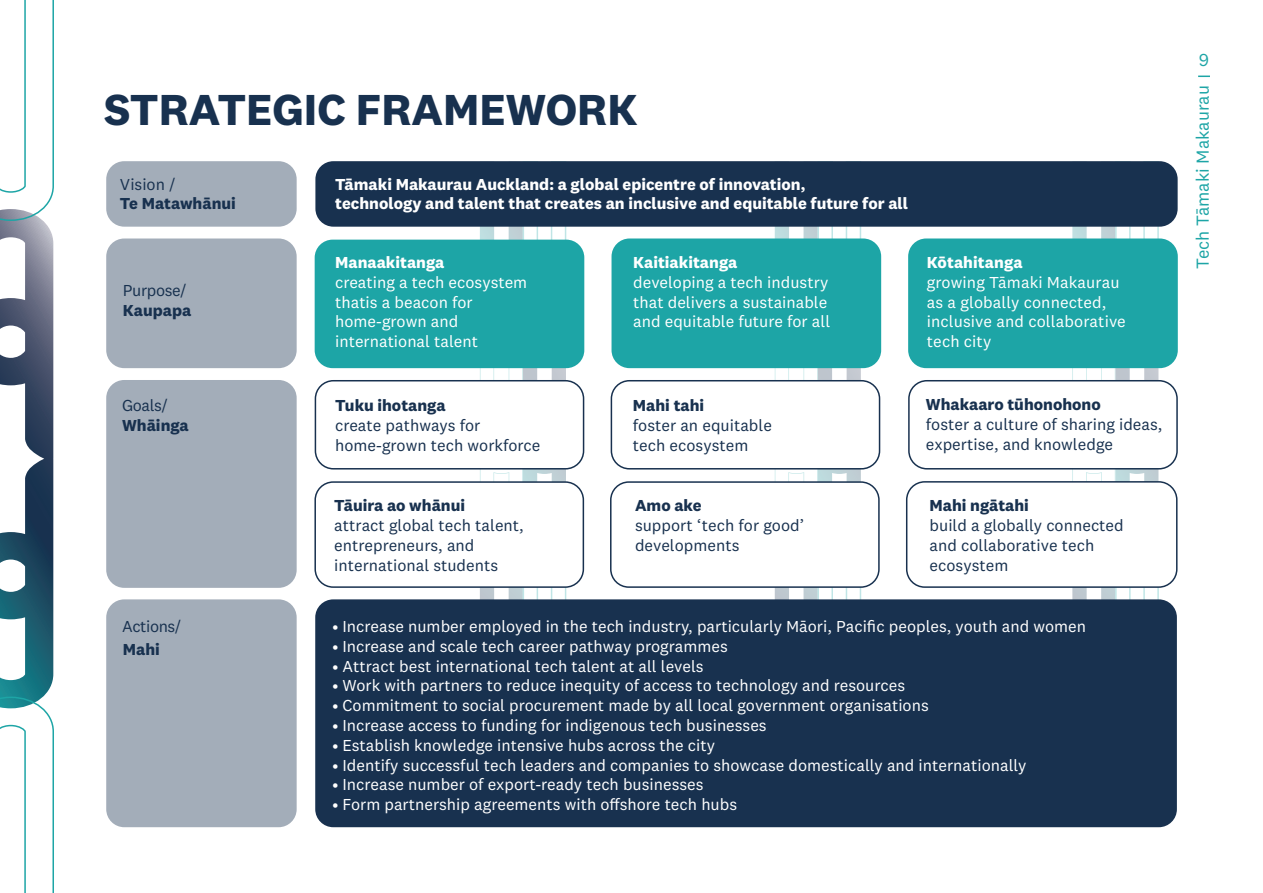
<style>
.page{position:relative;width:1263px;height:893px;background:#fff}
.page>*{position:absolute;margin:0;border:0;box-sizing:border-box;transform-origin:0 0}
.t1{font:700 45px "National 2";color:#18314f}
.t2{font:18px "National 2";color:#1da5a6}
.t3{font:16.5px/19.8px "National 2";color:#fff}
.t4{font:16.5px/19.8px "National 2";color:#18314f}
.t5{font:700 16.5px/19.8px "National 2";color:#fff}
.t6{font:700 16.5px "National 2";color:#18314f}
.t7{font:16.5px "National 2";letter-spacing:-.025em;color:#18314f}
</style>
<div class="page">
<svg style="left:1072px;top:227px;width:87px;height:372px"></svg>
<svg style="left:775px;top:227px;width:87px;height:372px"></svg>
<svg style="left:480px;top:227px;width:87px;height:372px"></svg>
<div style="left:315px;top:381px;width:268px;height:88px;background:#fff;border-radius:18px"></div>
<div style="left:315px;top:380px;width:269px;height:89px;border:2px solid #18314f;border-radius:18px"></div>
<div style="left:315px;top:482px;width:268px;height:105px;background:#fff;border-radius:18px"></div>
<div style="left:314px;top:481px;width:270px;height:107px;border:2px solid #18314f;border-radius:18px"></div>
<div style="left:907px;top:482px;width:270px;height:105px;background:#fff;border-radius:18px"></div>
<div style="left:906px;top:481px;width:271px;height:107px;border:2px solid #18314f;border-radius:18px"></div>
<div style="left:909px;top:381px;width:268px;height:88px;background:#fff;border-radius:18px"></div>
<div style="left:908px;top:380px;width:270px;height:89px;border:2px solid #18314f;border-radius:18px"></div>
<div style="left:315px;top:240px;width:269px;height:128px;background:#1da5a6;border-radius:18px"></div>
<div style="left:315px;top:161px;width:863px;height:66px;background:#18314f;border-radius:18px"></div>
<div style="left:106px;top:161px;width:191px;height:66px;background:#a3adb9;border-radius:18px"></div>
<div style="left:106px;top:238px;width:191px;height:130px;background:#a3adb9;border-radius:18px"></div>
<div style="left:106px;top:380px;width:191px;height:208px;background:#a3adb9;border-radius:18px"></div>
<div style="left:106px;top:599px;width:191px;height:228px;background:#a3adb9;border-radius:18px"></div>
<div style="left:315px;top:599px;width:862px;height:228px;background:#18314f;border-radius:18px"></div>
<div style="left:908px;top:238px;width:270px;height:130px;background:#1da5a6;border-radius:18px"></div>
<div style="left:611px;top:482px;width:268px;height:105px;background:#fff;border-radius:18px"></div>
<div style="left:610px;top:481px;width:270px;height:107px;border:2px solid #18314f;border-radius:18px"></div>
<div style="left:611px;top:381px;width:268px;height:88px;background:#fff;border-radius:18px"></div>
<div style="left:611px;top:380px;width:269px;height:89px;border:2px solid #18314f;border-radius:18px"></div>
<div style="left:611px;top:238px;width:270px;height:130px;background:#1da5a6;border-radius:18px"></div>
<svg style="left:1198px;top:76px;width:12px;height:1px"></svg>
<svg style="left:0;top:0;width:54px;height:893px"></svg>
<h1 class="t1" style="left:104px;top:82px;width:535px">STRATEGIC FRAMEWORK</h1>
<p class="t4" style="left:120px;top:174px;width:57px">Vision /</p>
<p class="t6" style="left:120px;top:194px;width:117px">Te Matawhānui</p>
<p class="t7" style="left:123px;top:280px;width:65px">Purpose/</p>
<p class="t6" style="left:123px;top:300px;width:70px">Kaupapa</p>
<p class="t4" style="left:122px;top:395px;width:47px">Goals/</p>
<p class="t6" style="left:122px;top:415px;width:68px">Whāinga</p>
<p class="t7" style="left:122px;top:616px;width:61px">Actions/</p>
<p class="t6" style="left:123px;top:639px;width:39px">Mahi</p>
<p class="t5" style="left:335px;top:174px;width:574px">Tāmaki Makaurau Auckland: a global epicentre of innovation,<br>technology and talent that creates an inclusive and equitable future for all</p>
<p class="t5" style="left:335px;top:252px;width:111px">Manaakitanga</p>
<p class="t3" style="left:335px;top:272px;width:194px">creating a tech ecosystem thatis a beacon for home-grown and international talent</p>
<p class="t5" style="left:633px;top:252px;width:106px">Kaitiakitanga</p>
<p class="t3" style="left:633px;top:272px;width:198px">developing a tech industry that delivers a sustainable and equitable future for all</p>
<p class="t5" style="left:927px;top:252px;width:97px">Kōtahitanga</p>
<p class="t3" style="left:927px;top:272px;width:201px">growing Tāmaki Makaurau as a globally connected, inclusive and collaborative tech city</p>
<p class="t6" style="left:335px;top:395px;width:112px">Tuku ihotanga</p>
<p class="t4" style="left:335px;top:415px;width:207px">create pathways for home-grown tech workforce</p>
<p class="t6" style="left:334px;top:496px;width:132px">Tāuira ao whānui</p>
<p class="t4" style="left:334px;top:515px;width:191px">attract global tech talent, entrepreneurs, and international students</p>
<p class="t6" style="left:633px;top:395px;width:73px">Mahi tahi</p>
<p class="t4" style="left:633px;top:415px;width:140px">foster an equitable tech ecosystem</p>
<p class="t6" style="left:635px;top:496px;width:68px">Amo ake</p>
<p class="t4" style="left:635px;top:515px;width:171px">support ‘tech for good’ developments</p>
<p class="t6" style="left:926px;top:394px;width:176px">Whakaaro tūhonohono</p>
<p class="t4" style="left:926px;top:414px;width:238px">foster a culture of sharing ideas, expertise, and knowledge</p>
<p class="t6" style="left:929px;top:496px;width:101px">Mahi ngātahi</p>
<p class="t4" style="left:929px;top:515px;width:196px">build a globally connected and collaborative tech ecosystem</p>
<p class="t3" style="left:332px;top:616px;width:755px">• Increase number employed in the tech industry, particularly Māori, Pacific peoples, youth and women</p>
<p class="t3" style="left:332px;top:636px;width:397px">• Increase and scale tech career pathway programmes</p>
<p class="t3" style="left:332px;top:656px;width:373px">• Attract best international tech talent at all levels</p>
<p class="t3" style="left:332px;top:676px;width:574px">• Work with partners to reduce inequity of access to technology and resources</p>
<p class="t3" style="left:332px;top:696px;width:598px">• Commitment to social procurement made by all local government organisations</p>
<p class="t3" style="left:332px;top:715px;width:436px">• Increase access to funding for indigenous tech businesses</p>
<p class="t3" style="left:332px;top:735px;width:384px">• Establish knowledge intensive hubs across the city</p>
<p class="t3" style="left:332px;top:755px;width:695px">• Identify successful tech leaders and companies to showcase domestically and internationally</p>
<p class="t3" style="left:332px;top:775px;width:373px">• Increase number of export-ready tech businesses</p>
<p class="t3" style="left:332px;top:795px;width:406px">• Form partnership agreements with offshore tech hubs</p>
<p class="t2" style="left:1199px;top:49px;width:12px">9</p>
<p class="t2" style="left:1192px;top:269px;width:185px;rotate:-90deg">Tech Tāmaki Makaurau</p>
</div>
